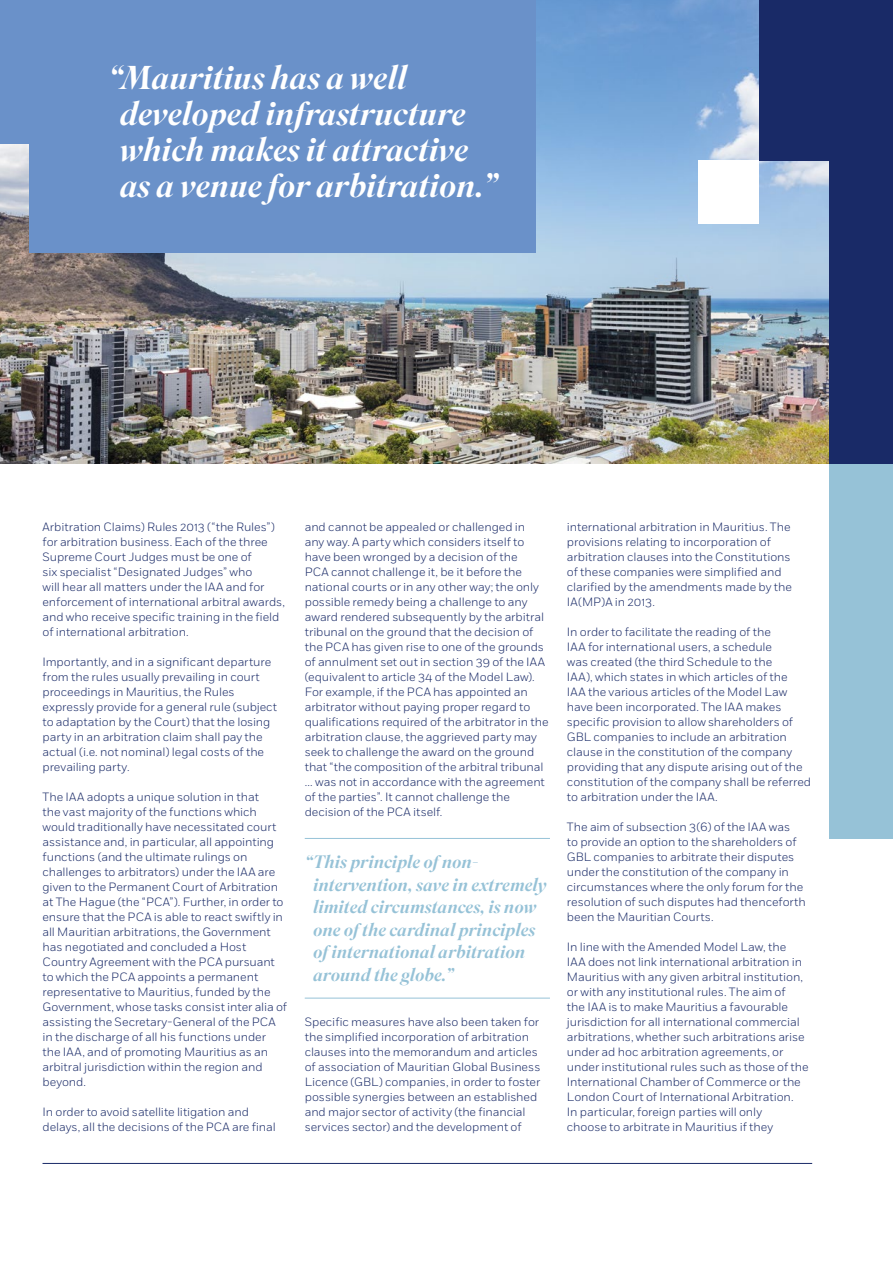
<style>
.page{position:relative;width:893px;height:1263px;background:#fff}
.page>*{position:absolute;margin:0;border:0;box-sizing:border-box;transform-origin:0 0}
.t1{font:italic 500 33px/36px "Superior Title";color:#fff}
.t2{font:italic 500 18px/22.5px "Superior Title";color:#96c2d7}
.t3{font:300 12px/15px "Fort";letter-spacing:-.005em;color:#192a67}
</style>
<div class="page">
<img style="left:0;top:0;width:829px;height:463px">
<hr style="left:305px;top:838px;width:245px;height:1px;background:#96c2d7">
<hr style="left:305px;top:998px;width:245px;height:1px;background:#96c2d7">
<div style="left:30px;top:0;width:506px;height:253px;background:#6a91c9"></div>
<div style="left:0;top:0;width:43px;height:143px;background:#6a91c9"></div>
<div style="left:759px;top:0;width:134px;height:160px;background:#192a67"></div>
<div style="left:829px;top:0;width:64px;height:464px;background:#192a67"></div>
<hr style="left:43px;top:1163px;width:769px;height:1px;background:#192a67">
<div style="left:829px;top:464px;width:64px;height:375px;background:#96c2d7"></div>
<div style="left:698px;top:160px;width:61px;height:64px;background:#fff"></div>
<h1 class="t1" style="left:120px;top:59px;width:380px;text-indent:-12px">“Mauritius has a well developed infrastructure which makes it attractive as a venue for arbitration.”</h1>
<p class="t3" style="left:43px;top:519px;width:244px">Arbitration Claims) Rules 2013 (“the Rules”) for arbitration business. Each of the three Supreme Court Judges must be one of<br>six specialist “Designated Judges” who<br>will hear all matters under the IAA and for enforcement of international arbitral awards, and who receive specific training in the field of international arbitration.</p>
<p class="t3" style="left:43px;top:654px;width:236px">Importantly, and in a significant departure from the rules usually prevailing in court proceedings in Mauritius, the Rules expressly provide for a general rule (subject to adaptation by the Court) that the losing party in an arbitration claim shall pay the actual (i.e. not nominal) legal costs of the prevailing party.</p>
<p class="t3" style="left:43px;top:789px;width:246px">The IAA adopts a unique solution in that<br>the vast majority of the functions which would traditionally have necessitated court assistance and, in particular, all appointing functions (and the ultimate rulings on challenges to arbitrators) under the IAA are given to the Permanent Court of Arbitration at The Hague (the “PCA”). Further, in order to ensure that the PCA is able to react swiftly in all Mauritian arbitrations, the Government has negotiated and concluded a Host Country Agreement with the PCA pursuant to which the PCA appoints a permanent representative to Mauritius, funded by the Government, whose tasks consist inter alia of assisting the Secretary-General of the PCA in the discharge of all his functions under the IAA, and of promoting Mauritius as an arbitral jurisdiction within the region and beyond.</p>
<p class="t3" style="left:43px;top:1104px;width:235px">In order to avoid satellite litigation and delays, all the decisions of the PCA are final</p>
<p class="t3" style="left:305px;top:519px;width:245px">and cannot be appealed or challenged in<br>any way. A party which considers itself to have been wronged by a decision of the<br>PCA cannot challenge it, be it before the national courts or in any other way; the only possible remedy being a challenge to any award rendered subsequently by the arbitral tribunal on the ground that the decision of the PCA has given rise to one of the grounds of annulment set out in section 39 of the IAA (equivalent to article 34 of the Model Law).<br>For example, if the PCA has appointed an arbitrator without paying proper regard to qualifications required of the arbitrator in the arbitration clause, the aggrieved party may seek to challenge the award on the ground that “the composition of the arbitral tribunal ... was not in accordance with the agreement of the parties”. It cannot challenge the decision of the PCA itself.</p>
<h2 class="t2" style="left:313px;top:851px;width:235px;text-indent:-8px">“This principle of non&shy;intervention, save in extremely limited circumstances, is now one of the cardinal principles of international arbitration around the globe.”</h2>
<p class="t3" style="left:305px;top:1014px;width:237px">Specific measures have also been taken for the simplified incorporation of arbitration clauses into the memorandum and articles of association of Mauritian Global Business Licence (GBL) companies, in order to foster possible synergies between an established and major sector of activity (the financial services sector) and the development of</p>
<p class="t3" style="left:567px;top:519px;width:227px">international arbitration in Mauritius. The provisions relating to incorporation of arbitration clauses into the Constitutions of these companies were simplified and clarified by the amendments made by the IA(MP)A in 2013.</p>
<p class="t3" style="left:567px;top:624px;width:246px">In order to facilitate the reading of the<br>IAA for international users, a schedule<br>was created (the third Schedule to the<br>IAA), which states in which articles of the<br>IAA the various articles of the Model Law have been incorporated. The IAA makes specific provision to allow shareholders of GBL companies to include an arbitration clause in the constitution of the company providing that any dispute arising out of the constitution of the company shall be referred to arbitration under the IAA.</p>
<p class="t3" style="left:567px;top:819px;width:241px">The aim of subsection 3(6) of the IAA was<br>to provide an option to the shareholders of GBL companies to arbitrate their disputes under the constitution of the company in circumstances where the only forum for the resolution of such disputes had thenceforth been the Mauritian Courts.</p>
<p class="t3" style="left:567px;top:939px;width:243px">In line with the Amended Model Law, the<br>IAA does not link international arbitration in Mauritius with any given arbitral institution, or with any institutional rules. The aim of<br>the IAA is to make Mauritius a favourable jurisdiction for all international commercial arbitrations, whether such arbitrations arise under ad hoc arbitration agreements, or under institutional rules such as those of the International Chamber of Commerce or the London Court of International Arbitration.<br>In particular, foreign parties will only<br>choose to arbitrate in Mauritius if they</p>
</div>
